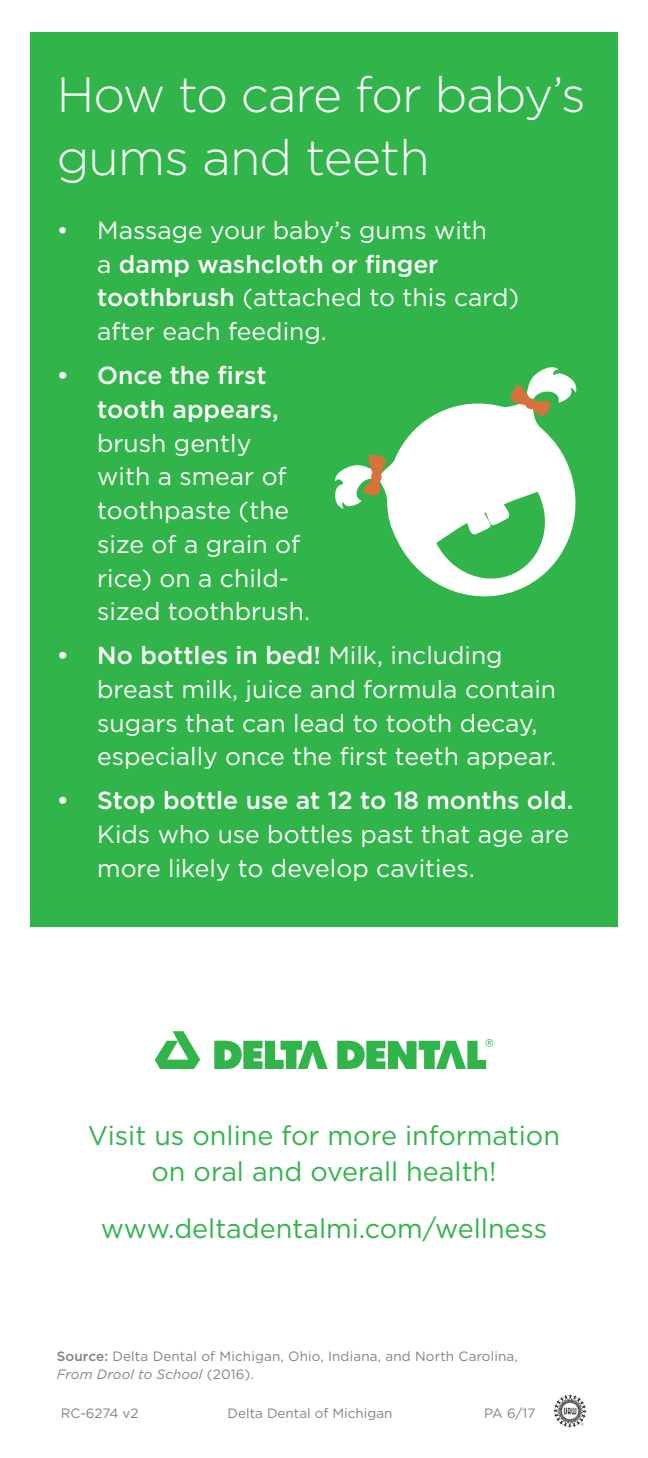
<style>
.page{position:relative;width:648px;height:1458px;background:#fff}
.page>*{position:absolute;margin:0;border:0;box-sizing:border-box;transform-origin:0 0}
.t1{font:300 49.5px/63px "Gotham";letter-spacing:-.02em;color:#fff}
.t2{font:27px/36px "Gotham";color:#31b44a;text-align:center}
.t3{font:24.75px/33.8px "Gotham";color:#fff}
.Citations{font:13.5px/18px "Gotham";letter-spacing:.01em;color:#808285}
.s1{font-weight:500}
.s2{font-style:italic}
</style>
<div class="page">
<div style="left:30px;top:32px;width:588px;height:895px;background:#31b44a"></div>
<svg style="left:386px;top:403px;width:190px;height:194px;fill:#fff"></svg>
<svg style="left:508px;top:367px;width:69px;height:49px"></svg>
<svg style="left:335px;top:455px;width:51px;height:54px"></svg>
<svg style="left:436px;top:492px;width:117px;height:95px"></svg>
<img style="left:553px;top:1395px;width:34px;height:33px">
<svg style="left:155px;top:1031px;width:45px;height:38px"></svg>
<svg style="left:214px;top:1041px;width:114px;height:28px"></svg>
<svg style="left:337px;top:1039px;width:156px;height:30px"></svg>
<p class="t1" style="left:57px;top:61px;width:531px">How to care for baby’s gums and teeth</p>
<p class="t3" style="left:97px;top:213px;width:424px;text-indent:-40px">• Massage your baby’s gums with<br>a <span class="s1">damp washcloth or finger toothbrush</span> (attached to this card) after each feeding.</p>
<p class="t3" style="left:97px;top:358px;width:214px;text-indent:-40px"><span class="s1">• Once the first tooth appears, </span>brush gently with a smear of toothpaste (the size of a grain of rice) on a child&shy;sized toothbrush.</p>
<p class="t3" style="left:97px;top:638px;width:461px;text-indent:-40px"><span class="s1">• No bottles in bed!</span> Milk, including breast milk, juice and formula contain sugars that can lead to tooth decay, especially once the first teeth appear.</p>
<p class="t3" style="left:97px;top:783px;width:478px;text-indent:-40px"><span class="s1">• Stop bottle use at 12 to 18 months old.<br></span>Kids who use bottles past that age are more likely to develop cavities.</p>
<p class="t2" style="left:88px;top:1117px;width:474px">Visit us online for more information on oral and overall health!</p>
<p class="t2" style="left:101px;top:1210px;width:448px">www.deltadentalmi.com/wellness</p>
<p class="Citations" style="left:57px;top:1347px;width:463px"><span class="s1">Source:</span> Delta Dental of Michigan, Ohio, Indiana, and North Carolina,<br><span class="s2">From Drool to School</span> (2016).</p>
<p class="Citations" style="left:61px;top:1404px;width:79px">RC-6274 v2</p>
<p class="Citations" style="left:228px;top:1404px;width:166px">Delta Dental of Michigan</p>
<p class="Citations" style="left:484px;top:1404px;width:53px">PA 6/17</p>
</div>
